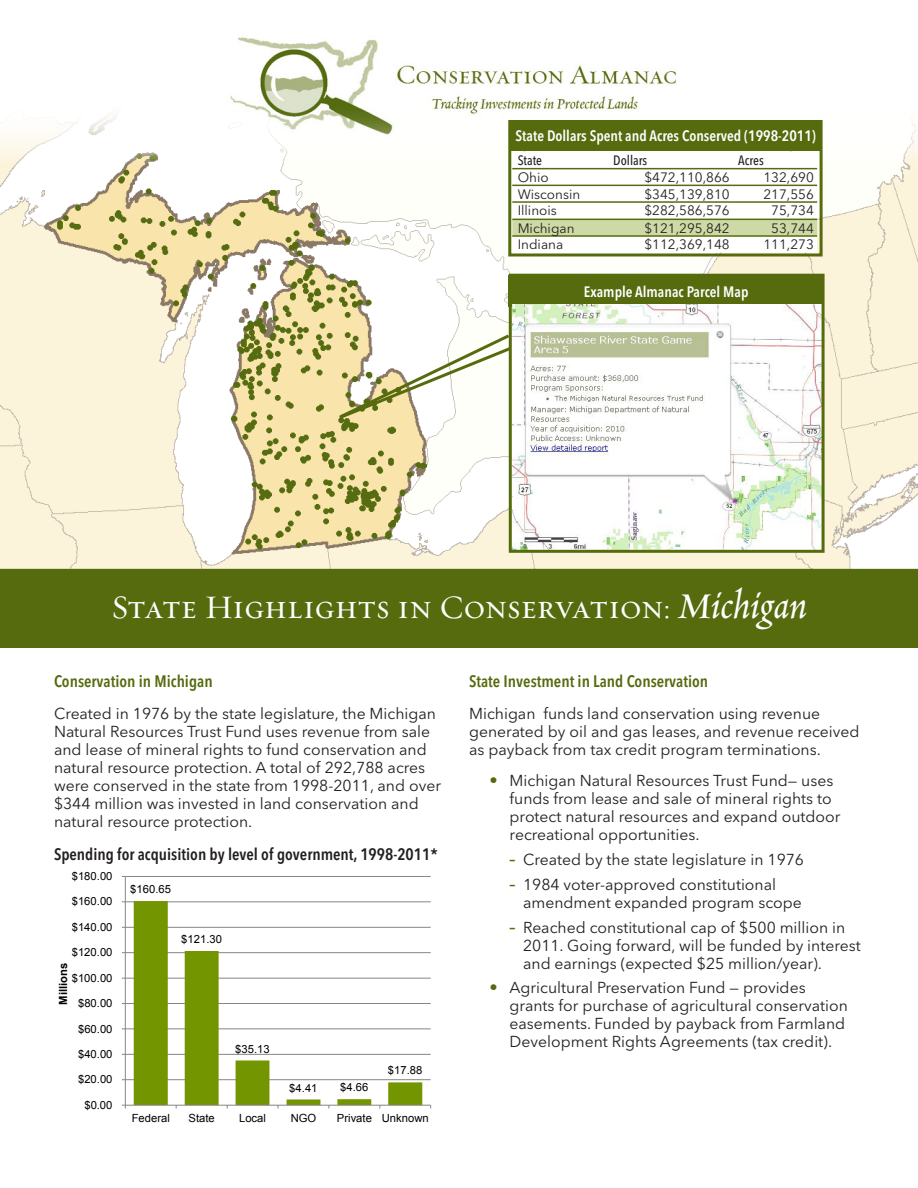
<style>
.page{position:relative;width:918px;height:1188px;background:#fff}
.page>*{position:absolute;margin:0;border:0;box-sizing:border-box;transform-origin:0 0}
.title_box{font:33px "Requiem Text";color:#fff}
.Columns_text{font:600 condensed 16.5px "Avenir Next LT Pro";color:#556b0e}
.t1{font:600 condensed 16.5px "Avenir Next LT Pro";color:#231f20}
.Columns_text-2{font:15.75px/18px "Avenir Next LT Pro";color:#231f20}
.t2{font:600 condensed 15px "Avenir Next LT Pro";color:#fff}
.t3{font:13.5px "Avenir Next LT Pro";color:#231f20}
.t4{font:500 condensed 13.5px "Avenir Next LT Pro";color:#231f20}
.t5{font:11.25px "Arial";letter-spacing:.005em;color:#000}
.t6{font:700 11.25px "Arial";color:#000}
.s1{font-style:italic;font-size:40.5px}
.s2{font-weight:600;font-stretch:condensed;font-size:16.5px;color:#556b0e}
</style>
<div class="page">
<img style="left:230px;top:37px;width:448px;height:64px">
<div style="left:0;top:567px;width:918px;height:81px;background:#556b0e"></div>
<hr style="left:125px;top:1079px;width:306px;height:1px;background:#868686">
<hr style="left:125px;top:1054px;width:306px;height:1px;background:#868686">
<hr style="left:125px;top:1028px;width:306px;height:1px;background:#868686">
<hr style="left:125px;top:1003px;width:306px;height:1px;background:#868686">
<hr style="left:125px;top:978px;width:306px;height:1px;background:#868686">
<hr style="left:125px;top:952px;width:306px;height:1px;background:#868686">
<hr style="left:125px;top:927px;width:306px;height:1px;background:#868686">
<hr style="left:125px;top:901px;width:306px;height:1px;background:#868686">
<hr style="left:125px;top:876px;width:306px;height:1px;background:#868686">
<svg style="left:134px;top:901px;width:288px;height:204px"></svg>
<hr style="left:125px;top:876px;width:1px;height:229px;background:#868686">
<hr style="left:125px;top:1105px;width:306px;height:1px;background:#868686">
<img style="left:0;top:101px;width:918px;height:467px">
<div style="left:509px;top:275px;width:314px;height:32px;background:#556b0e"></div>
<img style="left:513px;top:304px;width:308px;height:245px">
<div style="left:509px;top:274px;width:316px;height:279px;border:3px solid #556b0e"></div>
<svg style="left:336px;top:332px;width:178px;height:89px"></svg>
<div style="left:508px;top:120px;width:315px;height:136px;border:3px solid #556b0e"></div>
<div style="left:509px;top:120px;width:313px;height:30px;background:#556b0e"></div>
<svg style="left:512px;top:152px;width:305px;height:101px"></svg>
<hr style="left:512px;top:168px;width:96px;height:1px;background:#556b0e">
<hr style="left:608px;top:168px;width:125px;height:1px;background:#556b0e">
<hr style="left:733px;top:168px;width:84px;height:1px;background:#556b0e">
<hr style="left:512px;top:185px;width:96px;height:1px;background:#556b0e">
<hr style="left:608px;top:185px;width:125px;height:1px;background:#556b0e">
<hr style="left:733px;top:185px;width:84px;height:1px;background:#556b0e">
<hr style="left:512px;top:201px;width:96px;height:2px;background:#556b0e">
<hr style="left:608px;top:201px;width:125px;height:2px;background:#556b0e">
<hr style="left:733px;top:201px;width:84px;height:2px;background:#556b0e">
<hr style="left:512px;top:219px;width:96px;height:1px;background:#556b0e">
<hr style="left:608px;top:219px;width:125px;height:1px;background:#556b0e">
<hr style="left:733px;top:219px;width:84px;height:1px;background:#556b0e">
<hr style="left:512px;top:235px;width:96px;height:2px;background:#556b0e">
<hr style="left:608px;top:235px;width:125px;height:2px;background:#556b0e">
<hr style="left:733px;top:235px;width:84px;height:2px;background:#556b0e">
<p class="t2" style="left:516px;top:127px;width:302px">State Dollars Spent and Acres Conserved (1998-2011)</p>
<p class="t4" style="left:518px;top:153px;width:26px">State</p>
<p class="t4" style="left:613px;top:153px;width:36px">Dollars</p>
<p class="t4" style="left:738px;top:153px;width:27px">Acres</p>
<p class="t3" style="left:518px;top:169px;width:32px">Ohio</p>
<p class="t3" style="left:644px;top:169px;width:87px">$472,110,866</p>
<p class="t3" style="left:763px;top:169px;width:52px">132,690</p>
<p class="t3" style="left:518px;top:186px;width:64px">Wisconsin</p>
<p class="t3" style="left:644px;top:186px;width:87px">$345,139,810</p>
<p class="t3" style="left:763px;top:186px;width:52px">217,556</p>
<p class="t3" style="left:518px;top:203px;width:41px">Illinois</p>
<p class="t3" style="left:644px;top:203px;width:87px">$282,586,576</p>
<p class="t3" style="left:771px;top:203px;width:44px">75,734</p>
<p class="t3" style="left:518px;top:220px;width:58px">Michigan</p>
<p class="t3" style="left:644px;top:220px;width:87px">$121,295,842</p>
<p class="t3" style="left:771px;top:220px;width:44px">53,744</p>
<p class="t3" style="left:518px;top:237px;width:47px">Indiana</p>
<p class="t3" style="left:644px;top:237px;width:87px">$112,369,148</p>
<p class="t3" style="left:763px;top:237px;width:52px">111,273</p>
<p class="t2" style="left:584px;top:282px;width:166px">Example Almanac Parcel Map</p>
<p class="title_box" style="left:111px;top:583px;width:697px">State Highlights in Conservation: <span class="s1">Michigan</span></p>
<p class="Columns_text" style="left:54px;top:672px;width:160px">Conservation in Michigan</p>
<p class="Columns_text-2" style="left:54px;top:705px;width:389px">Created in 1976 by the state legislature, the Michigan Natural Resources Trust Fund uses revenue from sale and lease of mineral rights to fund conservation and natural resource protection. A total of 292,788 acres were conserved in the state from 1998-2011, and over $344 million was invested in land conservation and natural resource protection.</p>
<p class="t1" style="left:54px;top:845px;width:385px">Spending for acquisition by level of government, 1998-2011*</p>
<p class="t5" style="left:72px;top:869px;width:42px">$180.00</p>
<p class="t5" style="left:72px;top:894px;width:42px">$160.00</p>
<p class="t5" style="left:72px;top:920px;width:42px">$140.00</p>
<p class="t5" style="left:72px;top:945px;width:42px">$120.00</p>
<p class="t6" style="left:56px;top:1005px;width:44px;rotate:-90deg">Millions</p>
<p class="t5" style="left:72px;top:970px;width:42px">$100.00</p>
<p class="t5" style="left:78px;top:996px;width:36px">$80.00</p>
<p class="t5" style="left:78px;top:1021px;width:36px">$60.00</p>
<p class="t5" style="left:78px;top:1047px;width:36px">$40.00</p>
<p class="t5" style="left:78px;top:1072px;width:36px">$20.00</p>
<p class="t5" style="left:84px;top:1097px;width:30px">$0.00</p>
<p class="t5" style="left:130px;top:882px;width:42px">$160.65</p>
<p class="t5" style="left:181px;top:932px;width:42px">$121.30</p>
<p class="t5" style="left:235px;top:1041px;width:36px">$35.13</p>
<p class="t5" style="left:289px;top:1080px;width:30px">$4.41</p>
<p class="t5" style="left:340px;top:1080px;width:30px">$4.66</p>
<p class="t5" style="left:388px;top:1063px;width:36px">$17.88</p>
<p class="t5" style="left:132px;top:1111px;width:40px">Federal</p>
<p class="t5" style="left:189px;top:1111px;width:28px">State</p>
<p class="t5" style="left:239px;top:1111px;width:28px">Local</p>
<p class="t5" style="left:291px;top:1111px;width:27px">NGO</p>
<p class="t5" style="left:337px;top:1111px;width:93px">Private Unknown</p>
<p class="Columns_text" style="left:469px;top:672px;width:241px">State Investment in Land Conservation</p>
<p class="Columns_text-2" style="left:469px;top:705px;width:392px">Michigan funds land conservation using revenue generated by oil and gas leases, and revenue received as payback from tax credit program terminations.</p>
<p class="Columns_text-2" style="left:510px;top:772px;width:332px;text-indent:-20px"><span class="s2">•</span> Michigan Natural Resources Trust Fund— uses funds from lease and sale of mineral rights to protect natural resources and expand outdoor recreational opportunities.</p>
<p class="Columns_text-2" style="left:510px;top:851px;width:296px"><span class="s2">–</span> Created by the state legislature in 1976</p>
<p class="Columns_text-2" style="left:523px;top:876px;width:280px;text-indent:-14px"><span class="s2">–</span> 1984 voter-approved constitutional amendment expanded program scope</p>
<p class="Columns_text-2" style="left:523px;top:918px;width:339px;text-indent:-14px"><span class="s2">–</span> Reached constitutional cap of $500 million in<br>2011. Going forward, will be funded by interest and earnings (expected $25 million/year).</p>
<p class="Columns_text-2" style="left:510px;top:979px;width:340px;text-indent:-20px"><span class="s2">•</span> Agricultural Preservation Fund — provides grants for purchase of agricultural conservation easements. Funded by payback from Farmland Development Rights Agreements (tax credit).</p>
</div>
